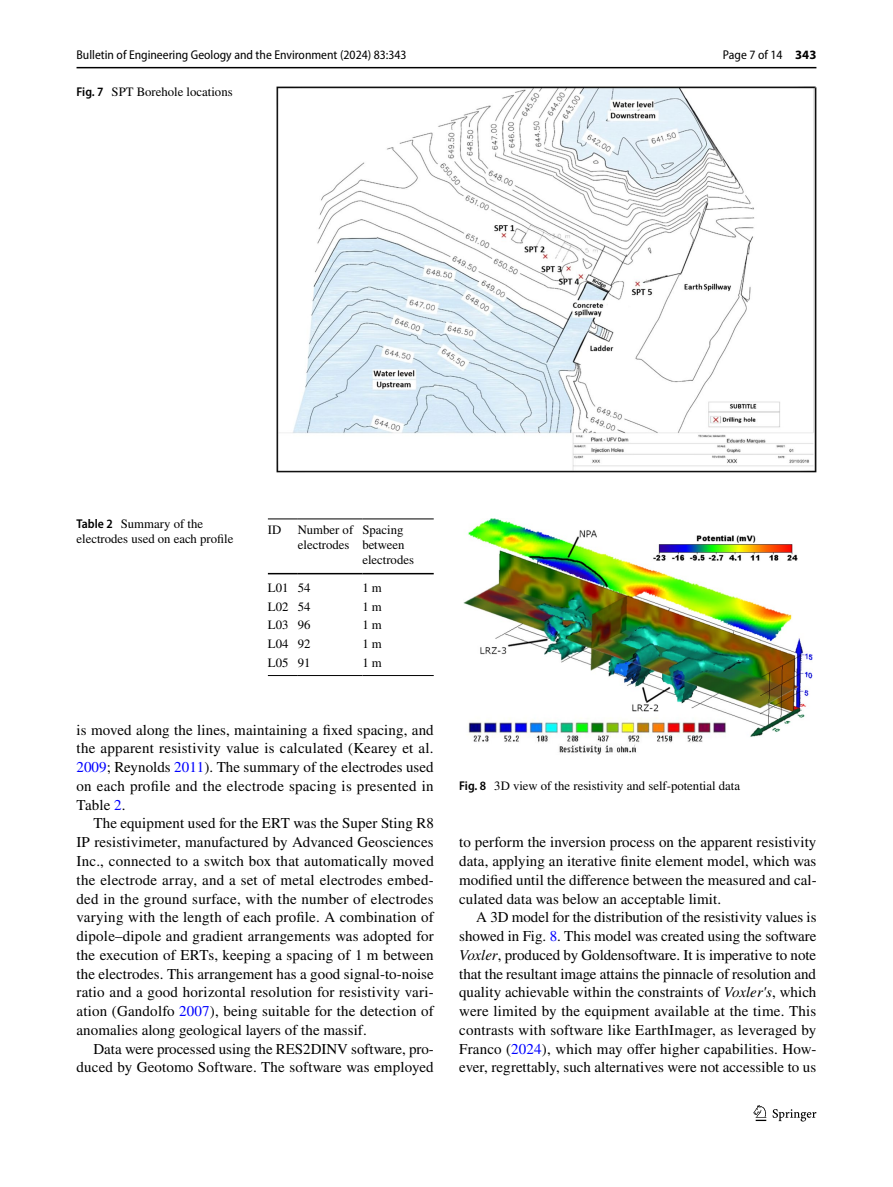
<style>
.page{position:relative;width:893px;height:1187px;background:#fff}
.page>*{position:absolute;margin:0;border:0;box-sizing:border-box;transform-origin:0 0}
.t1{font:15px/18.8px "STIX";letter-spacing:.005em;color:#000;text-align:justify}
.t2{font:12.75px/15px "STIX";color:#000}
.t3{font:semi-condensed 12.75px "Myriad Pro";color:#000}
.s1{font-weight:700;font-stretch:normal}
.s2{font-family:"Myriad Pro";font-weight:600;font-stretch:semi-condensed}
.s3{color:#00f}
.s4{font-style:italic}
</style>
<div class="page">
<hr style="left:77px;top:67px;width:739px;height:1px;background:#000">
<svg style="left:753px;top:1105px;width:13px;height:15px"></svg>
<svg style="left:773px;top:1109px;width:43px;height:12px"></svg>
<img style="left:276px;top:87px;width:540px;height:385px">
<hr style="left:268px;top:518px;width:30px;height:1px;background:#000">
<hr style="left:268px;top:573px;width:30px;height:1px;background:#000">
<hr style="left:298px;top:518px;width:64px;height:1px;background:#000">
<hr style="left:298px;top:573px;width:64px;height:1px;background:#000">
<hr style="left:362px;top:518px;width:72px;height:1px;background:#000">
<hr style="left:362px;top:573px;width:72px;height:1px;background:#000">
<hr style="left:268px;top:675px;width:30px;height:1px;background:#000">
<hr style="left:298px;top:675px;width:64px;height:1px;background:#000">
<hr style="left:362px;top:675px;width:72px;height:1px;background:#000">
<img style="left:463px;top:518px;width:349px;height:236px">
<p class="t3" style="left:77px;top:48px;width:332px">Bulletin of Engineering Geology and the Environment (2024) 83:343</p>
<p class="t3" style="left:723px;top:48px;width:95px">Page 7 of 14 <span class="s1">343</span></p>
<p class="t2" style="left:77px;top:85px;width:158px"><span class="s2">Fig. 7</span> SPT Borehole locations</p>
<p class="t2" style="left:77px;top:517px;width:158px"><span class="s2">Table 2</span> Summary of the electrodes used on each profile</p>
<p class="t2" style="left:268px;top:523px;width:15px">ID</p>
<p class="t2" style="left:298px;top:523px;width:57px">Number of electrodes</p>
<p class="t2" style="left:362px;top:523px;width:53px">Spacing between electrodes</p>
<p class="t2" style="left:268px;top:581px;width:44px">L01 54</p>
<p class="t2" style="left:362px;top:581px;width:21px">1 m</p>
<p class="t2" style="left:268px;top:599px;width:44px">L02 54</p>
<p class="t2" style="left:362px;top:599px;width:21px">1 m</p>
<p class="t2" style="left:268px;top:618px;width:44px">L03 96</p>
<p class="t2" style="left:362px;top:618px;width:21px">1 m</p>
<p class="t2" style="left:268px;top:637px;width:44px">L04 92</p>
<p class="t2" style="left:362px;top:637px;width:21px">1 m</p>
<p class="t2" style="left:268px;top:656px;width:44px">L05 91</p>
<p class="t2" style="left:362px;top:656px;width:21px">1 m</p>
<p class="t1" style="left:77px;top:721px;width:359px">is moved along the lines, maintaining a fixed spacing, and the apparent resistivity value is calculated (Kearey et al.<br><span class="s3">2009</span>; Reynolds <span class="s3">2011</span>). The summary of the electrodes used on each profile and the electrode spacing is presented in Table <span class="s3">2</span>.</p>
<p class="t1" style="left:77px;top:815px;width:359px;text-indent:17px">The equipment used for the ERT was the Super Sting R8<br>IP resistivimeter, manufactured by Advanced Geosciences Inc., connected to a switch box that automatically moved the electrode array, and a set of metal electrodes embed&shy;ded in the ground surface, with the number of electrodes varying with the length of each profile. A combination of dipole–dipole and gradient arrangements was adopted for the execution of ERTs, keeping a spacing of 1 m between the electrodes. This arrangement has a good signal-to-noise ratio and a good horizontal resolution for resistivity vari&shy;ation (Gandolfo <span class="s3">2007</span>), being suitable for the detection of anomalies along geological layers of the massif.</p>
<p class="t1" style="left:77px;top:1040px;width:359px;text-align:right">Data were processed using the RES2DINV software, pro&shy;duced by Geotomo Software. The software was employed</p>
<p class="t2" style="left:459px;top:778px;width:282px"><span class="s2">Fig. 8</span> 3D view of the resistivity and self-potential data</p>
<p class="t1" style="left:459px;top:833px;width:359px">to perform the inversion process on the apparent resistivity data, applying an iterative finite element model, which was modified until the difference between the measured and cal&shy;culated data was below an acceptable limit.</p>
<p class="t1" style="left:459px;top:908px;width:359px;text-indent:17px">A 3D model for the distribution of the resistivity values is showed in Fig. <span class="s3">8</span>. This model was created using the software <span class="s4">Voxler</span>, produced by Goldensoftware. It is imperative to note that the resultant image attains the pinnacle of resolution and quality achievable within the constraints of <span class="s4">Voxler's</span>, which were limited by the equipment available at the time. This contrasts with software like EarthImager, as leveraged by Franco (<span class="s3">2024</span>), which may offer higher capabilities. How&shy;ever, regrettably, such alternatives were not accessible to us</p>
</div>
